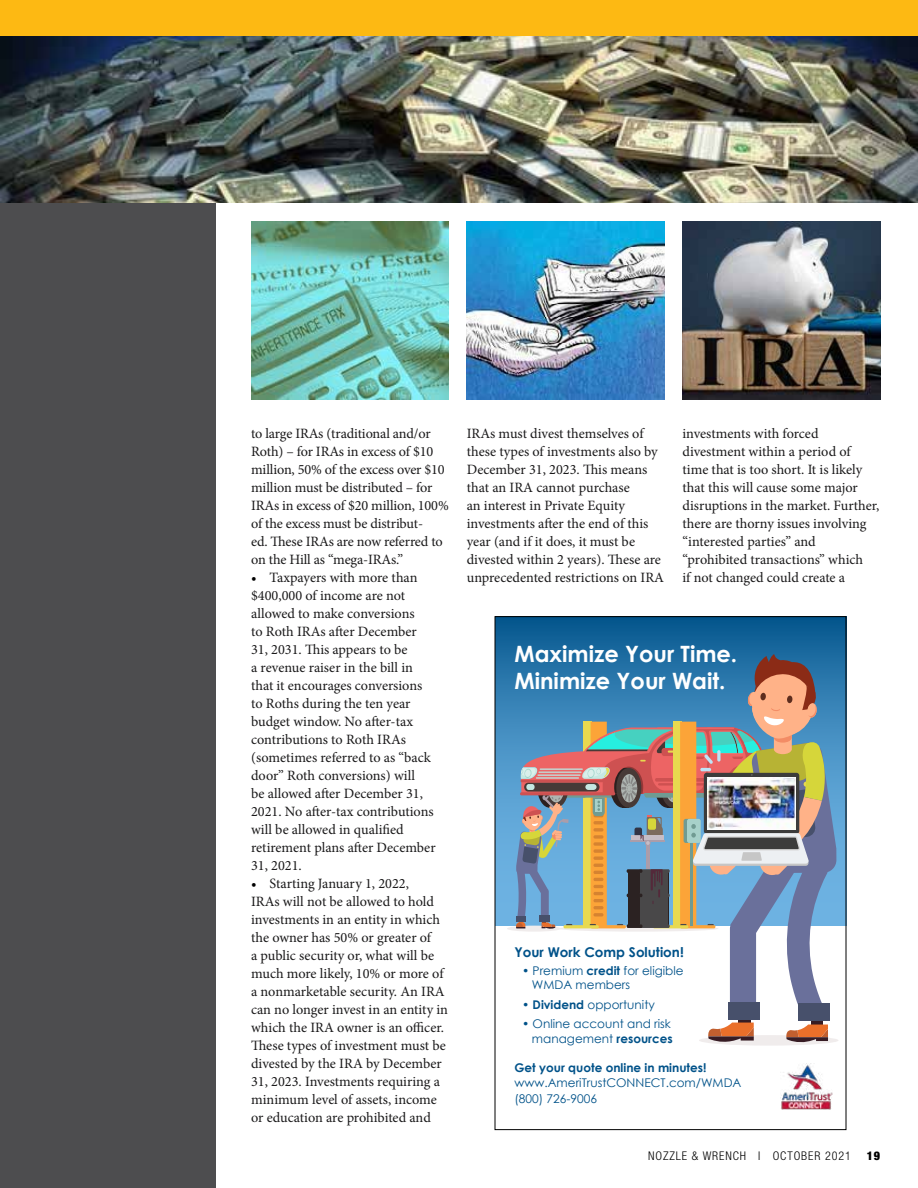
<style>
.page{position:relative;width:918px;height:1188px;background:#fff}
.page>*{position:absolute;margin:0;border:0;box-sizing:border-box;transform-origin:0 0}
.t1{font:700 22.5px/27px "Century Gothic";color:#fff}
.t2{font:14.25px/18px "Minion Pro";letter-spacing:-.005em;color:#1a191a}
.t3{font:700 13.5px "Century Gothic";color:#005289}
.t4{font:12px/14.4px "Century Gothic";color:#005289}
.t5{font:700 12px "Century Gothic";color:#005289}
.t6{font:300 condensed 12px "Helvetica Neue";letter-spacing:.075em;color:#000}
.t7{font:900 condensed 12px "Helvetica Neue";color:#000}
.s1{color:#000}
.s2{font-weight:700}
</style>
<div class="page">
<div style="left:0;top:0;width:918px;height:37px;background:#fdb913"></div>
<div style="left:0;top:38px;width:216px;height:1150px;background:#4d4d4f"></div>
<img style="left:0;top:37px;width:918px;height:165px">
<img style="left:251px;top:221px;width:198px;height:179px">
<img style="left:467px;top:221px;width:197px;height:179px">
<img style="left:683px;top:221px;width:197px;height:179px">
<svg style="left:497px;top:618px;width:347px;height:308px;background:#2875a9"></svg>
<div style="left:507px;top:926px;width:54px;height:6px;background:#f0ecec;border-radius:50%"></div>
<div style="left:699px;top:1035px;width:140px;height:11px;background:#f0ecec;border-radius:50%"></div>
<img style="left:780px;top:1064px;width:53px;height:46px">
<svg style="left:516px;top:654px;width:320px;height:390px"></svg>
<img style="left:708px;top:777px;width:88px;height:53px">
<p class="t2" style="left:251px;top:425px;width:199px">to large IRAs (traditional and/or<br>Roth) – for IRAs in excess of $10 million, 50% of the excess over $10 million must be distributed – for<br>IRAs in excess of $20 million, 100% of the excess must be distribut-<br>ed. These IRAs are now referred to on the Hill as “mega-IRAs.”</p>
<p class="t2" style="left:251px;top:569px;width:186px"><span class="s1">•</span> Taxpayers with more than $400,000 of income are not allowed to make conversions<br>to Roth IRAs after December<br>31, 2031. This appears to be<br>a revenue raiser in the bill in that it encourages conversions to Roths during the ten year budget window. No after-tax contributions to Roth IRAs (sometimes referred to as “back door” Roth conversions) will<br>be allowed after December 31,<br>2021. No after-tax contributions will be allowed in qualified retirement plans after December<br>31, 2021.</p>
<p class="t2" style="left:251px;top:875px;width:198px"><span class="s1">•</span> Starting January 1, 2022,<br>IRAs will not be allowed to hold investments in an entity in which the owner has 50% or greater of<br>a public security or, what will be much more likely, 10% or more of a nonmarketable security. An IRA can no longer invest in an entity in which the IRA owner is an officer.<br>These types of investment must be divested by the IRA by December<br>31, 2023. Investments requiring a minimum level of assets, income or education are prohibited and</p>
<p class="t2" style="left:467px;top:424px;width:199px">IRAs must divest themselves of these types of investments also by<br>December 31, 2023. This means that an IRA cannot purchase<br>an interest in Private Equity investments after the end of this year (and if it does, it must be divested within 2 years). These are unprecedented restrictions on IRA</p>
<p class="t2" style="left:683px;top:424px;width:199px">investments with forced divestment within a period of time that is too short. It is likely that this will cause some major disruptions in the market. Further, there are thorny issues involving “interested parties” and “prohibited transactions” which<br>if not changed could create a</p>
<h1 class="t1" style="left:515px;top:640px;width:224px">Maximize Your Time.<br>Minimize Your Wait.</h1>
<p class="t3" style="left:515px;top:941px;width:171px">Your Work Comp Solution!</p>
<p class="t4" style="left:532px;top:963px;width:153px;text-indent:-10px">• Premium <span class="s2">credit</span> for eligible<br>WMDA members</p>
<p class="t4" style="left:522px;top:997px;width:134px">• <span class="s2">Dividend</span> opportunity</p>
<p class="t4" style="left:522px;top:1017px;width:152px;text-align:right">• Online account and risk management <span class="s2">resources</span></p>
<p class="t5" style="left:515px;top:1059px;width:193px">Get your quote online in minutes!</p>
<p class="t4" style="left:515px;top:1074px;width:228px;line-height:16.5px">www.AmeriTrustCONNECT.com/WMDA (800) 726-9006</p>
<p class="t6" style="left:648px;top:1149px;width:204px">NOZZLE &amp; WRENCH I OCTOBER 2021</p>
<p class="t7" style="left:867px;top:1148px;width:15px">19</p>
</div>
